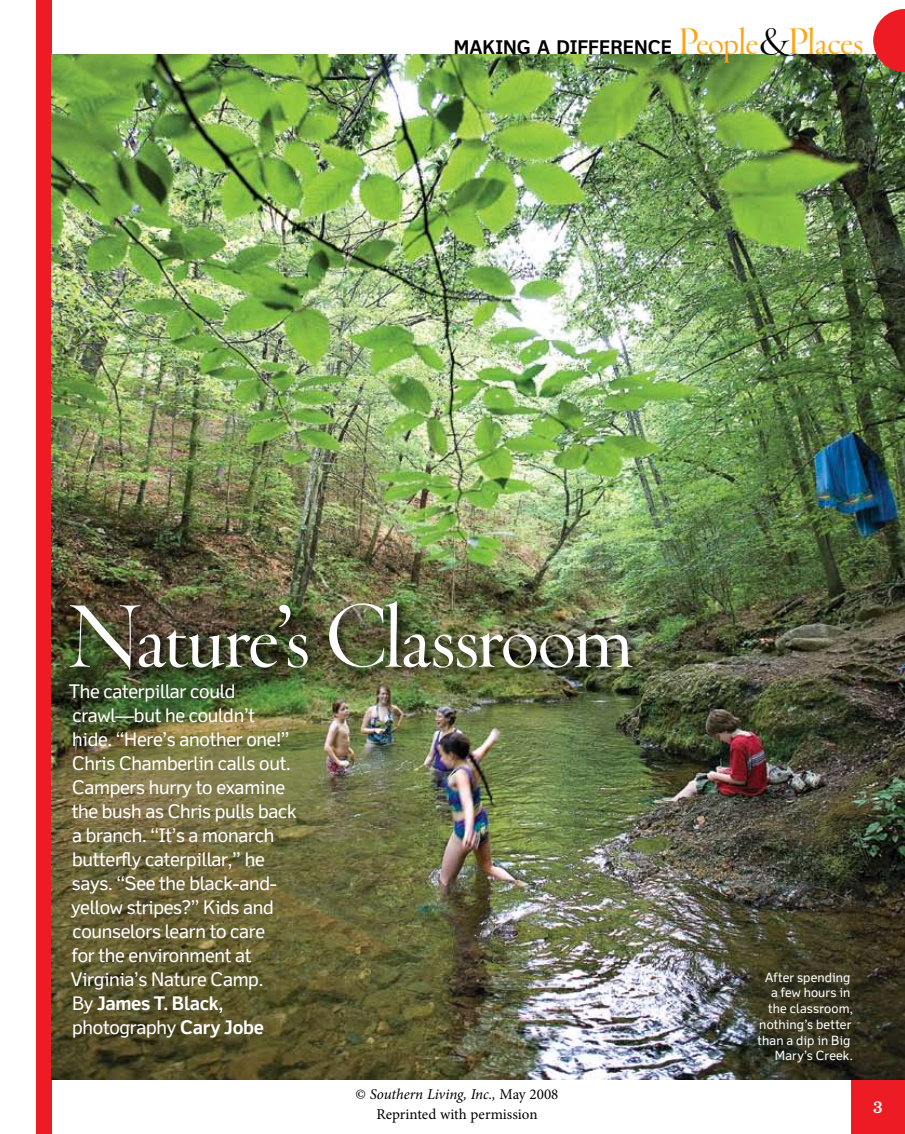
<style>
.page{position:relative;width:905px;height:1134px;background:#fff}
.page>*{position:absolute;margin:0;border:0;box-sizing:border-box;transform-origin:0 0}
.t1{font:79.5px "Throhand";letter-spacing:-.015em;color:#fff}
.t2{font:700 18.9px "Felbridge Std";color:#000}
.t3{font:18.75px/24px "Felbridge Std";letter-spacing:-.015em;color:#fff}
.t4{font:15px/19.5px "Minion Pro";color:#000;text-align:center}
.t5{font:12.75px/15.8px "Felbridge Std";letter-spacing:.01em;color:#fff;text-align:right}
.s1{font-family:"Throhand";font-weight:400;font-size:33px;color:#faa61a}
.s2{font-family:"Throhand";font-weight:400;font-size:33px}
.s3{font-weight:700}
.s4{font-style:italic}
</style>
<div class="page">
<div style="left:850px;top:1080px;width:54px;height:54px;background:#ed1c24"></div>
<div style="left:36px;top:0;width:15px;height:1134px;background:#ed1c24"></div>
<img style="left:51px;top:54px;width:853px;height:1026px">
<div style="left:70px;top:600px;width:572px;height:78px;background:#000;opacity:.47"></div>
<svg style="left:873px;top:9px;width:31px;height:63px;background:#e14243"></svg>
<p class="t2" style="left:454px;top:36px;width:411px">making a difference <span class="s1">People</span><span class="s2">&amp;</span><span class="s1">Places</span></p>
<h1 class="t1" style="left:70px;top:590px;width:564px">Nature’s Classroom</h1>
<p class="t3" style="left:69px;top:679px;width:229px">The caterpillar could crawl—but he couldn’t<br>hide. “Here’s another one!”<br>Chris Chamberlin calls out.<br>Campers hurry to examine the bush as Chris pulls back a branch. “It’s a monarch butterfly caterpillar,” he says. “See the black-and&shy;yellow stripes?” Kids and counselors learn to care<br>for the environment at<br>Virginia’s Nature Camp.<br>By <span class="s3">James T. Black, </span>photography <span class="s3">Cary Jobe</span></p>
<p class="t4" style="left:355px;top:1085px;width:204px">© <span class="s4">Southern Living, Inc.,</span> May 2008<br>Reprinted with permission</p>
<p class="t5" style="left:757px;top:969px;width:97px">After spending<br>a few hours in the classroom, nothing’s better than a dip in Big<br>Mary’s Creek.</p>
</div>
